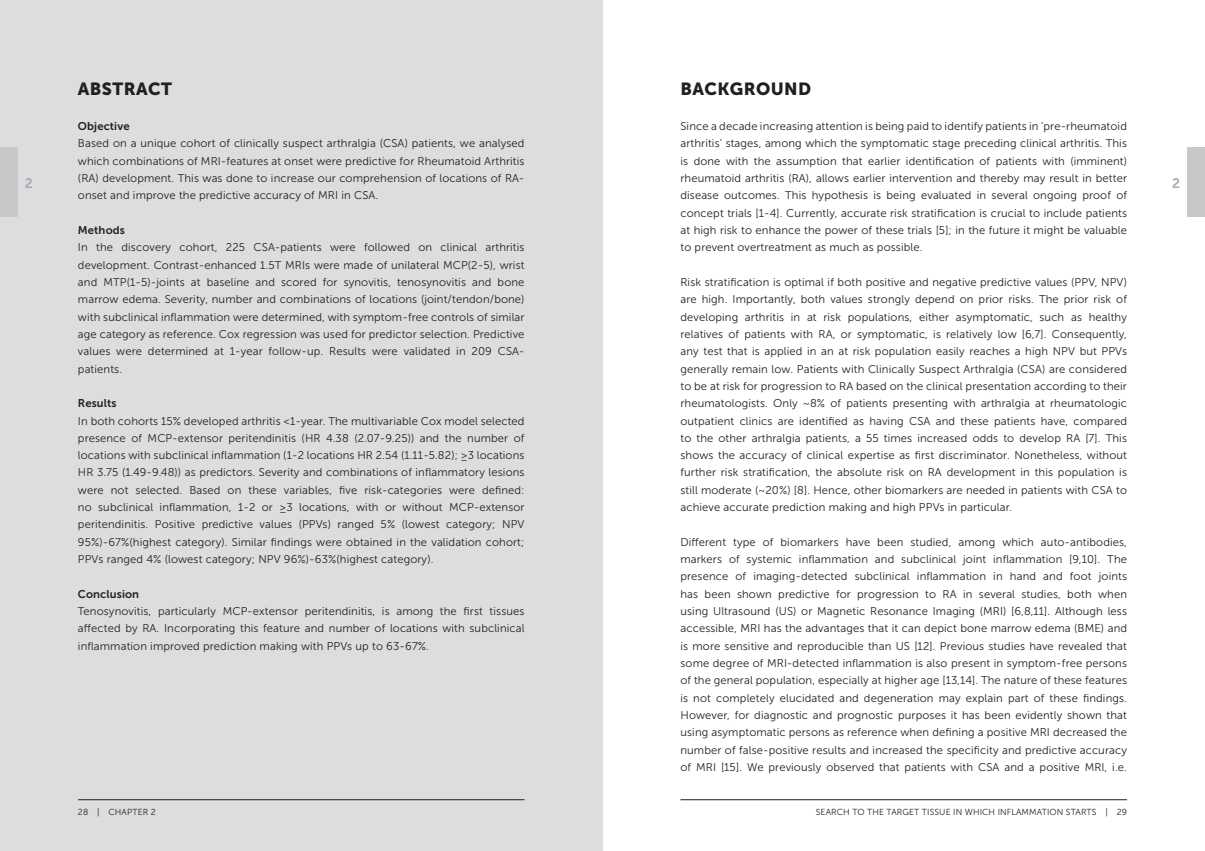
<style>
.page{position:relative;width:1205px;height:851px;background:#fff}
.page>*{position:absolute;margin:0;border:0;box-sizing:border-box;transform-origin:0 0}
.Kop_1{font:17.5px "Museo Sans 900";letter-spacing:.025em;color:#231f20}
.t1{font:13.75px "Museo Sans 700";color:#a8a9ad}
.Standaard{font:11.25px/17.2px "Museo Sans 300";letter-spacing:.01em;color:#231f20;text-align:justify}
.Kop_1-2{font:11.25px/17.2px "Museo Sans 300";letter-spacing:.01em;color:#231f20;text-align:justify}
.Kop_2{font:11.25px "Museo Sans 700";letter-spacing:.01em;color:#231f20}
.t2{font:8.75px "Museo Sans 300";letter-spacing:.01em;color:#231f20}
</style>
<div class="page">
<div style="left:0;top:0;width:602px;height:850px;background:#dcdddf"></div>
<hr style="left:78px;top:799px;width:446px;height:1px;background:#231f20">
<hr style="left:680px;top:799px;width:447px;height:1px;background:#231f20">
<div style="left:0;top:147px;width:18px;height:70px;background:#c7c8ca"></div>
<div style="left:1187px;top:147px;width:18px;height:70px;background:#c7c8ca"></div>
<p class="Kop_1" style="left:78px;top:79px;width:96px">ABSTRACT</p>
<p class="Kop_2" style="left:78px;top:120px;width:53px">Objective</p>
<p class="Standaard" style="left:78px;top:135px;width:448px">Based on a unique cohort of clinically suspect arthralgia (CSA) patients, we analysed which combinations of MRI-features at onset were predictive for Rheumatoid Arthritis (RA) development. This was done to increase our comprehension of locations of RA&shy;onset and improve the predictive accuracy of MRI in CSA.</p>
<p class="Kop_2" style="left:78px;top:224px;width:48px">Methods</p>
<p class="Standaard" style="left:78px;top:239px;width:448px">In the discovery cohort, 225 CSA-patients were followed on clinical arthritis development. Contrast-enhanced 1.5T MRIs were made of unilateral MCP(2-5), wrist and MTP(1-5)-joints at baseline and scored for synovitis, tenosynovitis and bone marrow edema. Severity, number and combinations of locations (joint/tendon/bone) with subclinical inflammation were determined, with symptom-free controls of similar age category as reference. Cox regression was used for predictor selection. Predictive values were determined at 1-year follow-up. Results were validated in 209 CSA&shy;patients.</p>
<p class="Kop_2" style="left:78px;top:397px;width:40px">Results</p>
<p class="Standaard" style="left:78px;top:412px;width:448px">In both cohorts 15% developed arthritis &lt;1-year. The multivariable Cox model selected presence of MCP-extensor peritendinitis (HR 4.38 (2.07-9.25)) and the number of locations with subclinical inflammation (1-2 locations HR 2.54 (1.11-5.82); ≥3 locations HR 3.75 (1.49-9.48)) as predictors. Severity and combinations of inflammatory lesions were not selected. Based on these variables, five risk-categories were defined: no subclinical inflammation, 1-2 or ≥3 locations, with or without MCP-extensor peritendinitis. Positive predictive values (PPVs) ranged 5% (lowest category; NPV 95%)-67%(highest category). Similar findings were obtained in the validation cohort; PPVs ranged 4% (lowest category; NPV 96%)-63%(highest category).</p>
<p class="Kop_2" style="left:78px;top:587px;width:63px">Conclusion</p>
<p class="Kop_1-2" style="left:78px;top:602px;width:448px">Tenosynovitis, particularly MCP-extensor peritendinitis, is among the first tissues affected by RA. Incorporating this feature and number of locations with subclinical inflammation improved prediction making with PPVs up to 63-67%.</p>
<p class="Kop_1" style="left:680px;top:79px;width:132px">BACKGROUND</p>
<p class="Standaard" style="left:680px;top:117px;width:448px">Since a decade increasing attention is being paid to identify patients in ‘pre-rheumatoid arthritis’ stages, among which the symptomatic stage preceding clinical arthritis. This is done with the assumption that earlier identification of patients with (imminent) rheumatoid arthritis (RA), allows earlier intervention and thereby may result in better disease outcomes. This hypothesis is being evaluated in several ongoing proof of concept trials [1-4]. Currently, accurate risk stratification is crucial to include patients at high risk to enhance the power of these trials [5]; in the future it might be valuable to prevent overtreatment as much as possible.</p>
<p class="Standaard" style="left:680px;top:273px;width:448px">Risk stratification is optimal if both positive and negative predictive values (PPV, NPV) are high. Importantly, both values strongly depend on prior risks. The prior risk of developing arthritis in at risk populations, either asymptomatic, such as healthy relatives of patients with RA, or symptomatic, is relatively low [6,7]. Consequently, any test that is applied in an at risk population easily reaches a high NPV but PPVs generally remain low. Patients with Clinically Suspect Arthralgia (CSA) are considered to be at risk for progression to RA based on the clinical presentation according to their rheumatologists. Only ~8% of patients presenting with arthralgia at rheumatologic outpatient clinics are identified as having CSA and these patients have, compared to the other arthralgia patients, a 55 times increased odds to develop RA [7]. This shows the accuracy of clinical expertise as first discriminator. Nonetheless, without further risk stratification, the absolute risk on RA development in this population is still moderate (~20%) [8]. Hence, other biomarkers are needed in patients with CSA to achieve accurate prediction making and high PPVs in particular.</p>
<p class="Standaard" style="left:680px;top:533px;width:448px">Different type of biomarkers have been studied, among which auto-antibodies, markers of systemic inflammation and subclinical joint inflammation [9,10]. The presence of imaging-detected subclinical inflammation in hand and foot joints has been shown predictive for progression to RA in several studies, both when using Ultrasound (US) or Magnetic Resonance Imaging (MRI) [6,8,11]. Although less accessible, MRI has the advantages that it can depict bone marrow edema (BME) and is more sensitive and reproducible than US [12]. Previous studies have revealed that some degree of MRI-detected inflammation is also present in symptom-free persons of the general population, especially at higher age [13,14]. The nature of these features is not completely elucidated and degeneration may explain part of these findings.<br>However, for diagnostic and prognostic purposes it has been evidently shown that using asymptomatic persons as reference when defining a positive MRI decreased the number of false-positive results and increased the specificity and predictive accuracy of MRI [15]. We previously observed that patients with CSA and a positive MRI, i.e.</p>
<p class="t1" style="left:25px;top:175px;width:9px">2</p>
<p class="t1" style="left:1172px;top:175px;width:9px">2</p>
<p class="t2" style="left:78px;top:807px;width:79px">28 | CHAPTER 2</p>
<p class="t2" style="left:816px;top:807px;width:313px">SEARCH TO THE TARGET TISSUE IN WHICH INFLAMMATION STARTS | 29</p>
</div>
